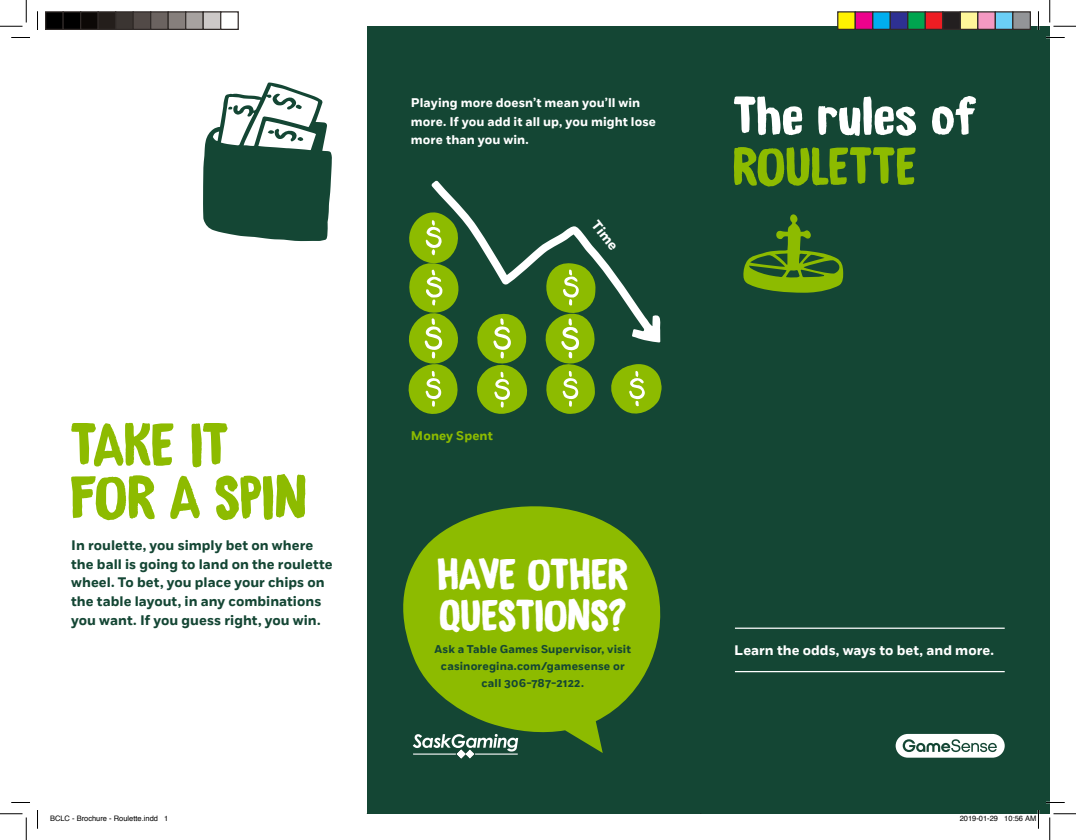
<style>
.page{position:relative;width:1076px;height:840px;background:#fff}
.page>*{position:absolute;margin:0;border:0;box-sizing:border-box;transform-origin:0 0}
.t1{font:62.5px/52.5px "Game Sense Hand";letter-spacing:-.015em;color:#8dbb00}
.header_LC{font:55px "Game Sense Hand";letter-spacing:-.005em;color:#fff}
.header_UC{font:55px "Game Sense Hand";letter-spacing:-.01em;color:#8dbb00}
.t2{font:45px/40.5px "Game Sense Hand";letter-spacing:-.01em;color:#fff}
.call_out__body{font:700 13.75px/18.8px "Fort";color:#144634}
.t3{font:700 13.75px "Fort";letter-spacing:.005em;color:#fff}
.t4{font:700 12.5px/18.8px "Fort";letter-spacing:.005em;color:#fff}
.t5{font:700 12.5px "Fort";letter-spacing:.005em;color:#8dbb00}
.CTA{font:700 11.25px/16.9px "Fort";letter-spacing:.01em;color:#144634;text-align:center}
.t6{font:7.5px "Helvetica";color:#000}
</style>
<div class="page">
<div style="left:367px;top:26px;width:682px;height:788px;background:#144634"></div>
<svg style="left:413px;top:753px;width:105px;height:6px"></svg>
<svg style="left:743px;top:214px;width:100px;height:79px"></svg>
<hr style="left:735px;top:628px;width:269px;height:1px;background:#fff">
<hr style="left:735px;top:671px;width:269px;height:1px;background:#fff">
<svg style="left:895px;top:734px;width:109px;height:24px;background:#c8d4cf"></svg>
<svg style="left:403px;top:506px;width:258px;height:247px;fill:#8dbb00"></svg>
<svg style="left:408px;top:212px;width:254px;height:202px"></svg>
<svg style="left:431px;top:181px;width:231px;height:162px"></svg>
<svg style="left:203px;top:82px;width:129px;height:159px"></svg>
<svg style="left:11px;top:37px;width:19px;height:1px"></svg>
<svg style="left:1046px;top:37px;width:18px;height:1px"></svg>
<svg style="left:11px;top:802px;width:19px;height:1px"></svg>
<svg style="left:1046px;top:802px;width:18px;height:1px"></svg>
<svg style="left:37px;top:11px;width:1px;height:19px"></svg>
<svg style="left:37px;top:810px;width:1px;height:19px"></svg>
<svg style="left:1037px;top:11px;width:2px;height:19px"></svg>
<svg style="left:0;top:0;width:27px;height:27px"></svg>
<svg style="left:0;top:814px;width:27px;height:26px"></svg>
<svg style="left:1049px;top:0;width:27px;height:27px"></svg>
<svg style="left:1049px;top:814px;width:27px;height:26px"></svg>
<div style="left:46px;top:12px;width:17px;height:17px;background:#000"></div>
<div style="left:45px;top:11px;width:19px;height:19px;border:1px solid #302a28"></div>
<div style="left:63px;top:12px;width:18px;height:17px;background:#000"></div>
<div style="left:62px;top:11px;width:19px;height:19px;border:1px solid #302a28"></div>
<div style="left:81px;top:12px;width:17px;height:17px;background:#0c0806"></div>
<div style="left:80px;top:11px;width:19px;height:19px;border:1px solid #302a28"></div>
<div style="left:98px;top:12px;width:18px;height:17px;background:#241e1b"></div>
<div style="left:98px;top:11px;width:18px;height:19px;border:1px solid #302a28"></div>
<div style="left:116px;top:12px;width:17px;height:17px;background:#3b3532"></div>
<div style="left:115px;top:11px;width:19px;height:19px;border:1px solid #302a28"></div>
<div style="left:133px;top:12px;width:18px;height:17px;background:#524a47"></div>
<div style="left:132px;top:11px;width:19px;height:19px;border:1px solid #302a28"></div>
<div style="left:151px;top:12px;width:17px;height:17px;background:#6b6360"></div>
<div style="left:150px;top:11px;width:19px;height:19px;border:1px solid #302a28"></div>
<div style="left:168px;top:12px;width:18px;height:17px;background:#867f7c"></div>
<div style="left:168px;top:11px;width:18px;height:19px;border:1px solid #302a28"></div>
<div style="left:186px;top:12px;width:17px;height:17px;background:#a7a2a0"></div>
<div style="left:185px;top:11px;width:19px;height:19px;border:1px solid #302a28"></div>
<div style="left:203px;top:12px;width:18px;height:17px;background:#cdc9c8"></div>
<div style="left:202px;top:11px;width:19px;height:19px;border:1px solid #302a28"></div>
<div style="left:220px;top:11px;width:19px;height:19px;border:1px solid #302a28"></div>
<div style="left:837px;top:12px;width:18px;height:17px;background:#fff101"></div>
<div style="left:837px;top:11px;width:19px;height:19px;border:1px solid #302a28"></div>
<div style="left:855px;top:12px;width:17px;height:17px;background:#ed028c"></div>
<div style="left:854px;top:11px;width:19px;height:19px;border:1px solid #302a28"></div>
<div style="left:872px;top:12px;width:18px;height:17px;background:#00aeef"></div>
<div style="left:872px;top:11px;width:19px;height:19px;border:1px solid #302a28"></div>
<div style="left:890px;top:12px;width:17px;height:17px;background:#2e3092"></div>
<div style="left:889px;top:11px;width:19px;height:19px;border:1px solid #302a28"></div>
<div style="left:907px;top:12px;width:18px;height:17px;background:#00a54f"></div>
<div style="left:907px;top:11px;width:19px;height:19px;border:1px solid #302a28"></div>
<div style="left:925px;top:12px;width:17px;height:17px;background:#ee1d23"></div>
<div style="left:924px;top:11px;width:19px;height:19px;border:1px solid #302a28"></div>
<div style="left:942px;top:12px;width:18px;height:17px;background:#231f20"></div>
<div style="left:942px;top:11px;width:19px;height:19px;border:1px solid #302a28"></div>
<div style="left:960px;top:12px;width:17px;height:17px;background:#fff79a"></div>
<div style="left:959px;top:11px;width:19px;height:19px;border:1px solid #302a28"></div>
<div style="left:977px;top:12px;width:18px;height:17px;background:#f499c2"></div>
<div style="left:977px;top:11px;width:19px;height:19px;border:1px solid #302a28"></div>
<div style="left:995px;top:12px;width:17px;height:17px;background:#6bcff6"></div>
<div style="left:994px;top:11px;width:19px;height:19px;border:1px solid #302a28"></div>
<div style="left:1012px;top:12px;width:18px;height:17px;background:#939598"></div>
<div style="left:1012px;top:11px;width:19px;height:19px;border:1px solid #302a28"></div>
<svg style="left:1037px;top:810px;width:2px;height:19px"></svg>
<p class="t1" style="left:70px;top:419px;width:238px">TAKE IT<br>FOR A SPIN</p>
<p class="call_out__body" style="left:71px;top:536px;width:263px">In roulette, you simply bet on where the ball is going to land on the roulette wheel. To bet, you place your chips on the table layout, in any combinations you want. If you guess right, you win.</p>
<p class="t4" style="left:411px;top:94px;width:246px">Playing more doesn’t mean you’ll win more. If you add it all up, you might lose more than you win.</p>
<p class="t5" style="left:411px;top:428px;width:83px">Money Spent</p>
<p class="t3" style="left:601px;top:217px;width:35px;rotate:52deg">Time</p>
<p class="t2" style="left:437px;top:554px;width:193px">HAVE OTHER<br>QUESTIONS?</p>
<p class="CTA" style="left:434px;top:641px;width:198px">Ask a Table Games Supervisor, visit casinoregina.com/gamesense or call 306-787-2122.</p>
<p class="header_LC" style="left:732px;top:82px;width:246px">The rules of</p>
<p class="header_UC" style="left:732px;top:133px;width:185px">ROULETTE</p>
<p class="t3" style="left:734px;top:641px;width:261px">Learn the odds, ways to bet, and more.</p>
<p class="t6" style="left:50px;top:813px;width:120px">BCLC - Brochure - Roulette.indd 1</p>
<p class="t6" style="left:959px;top:813px;width:78px">2019-01-29 10:56 AM</p>
</div>
